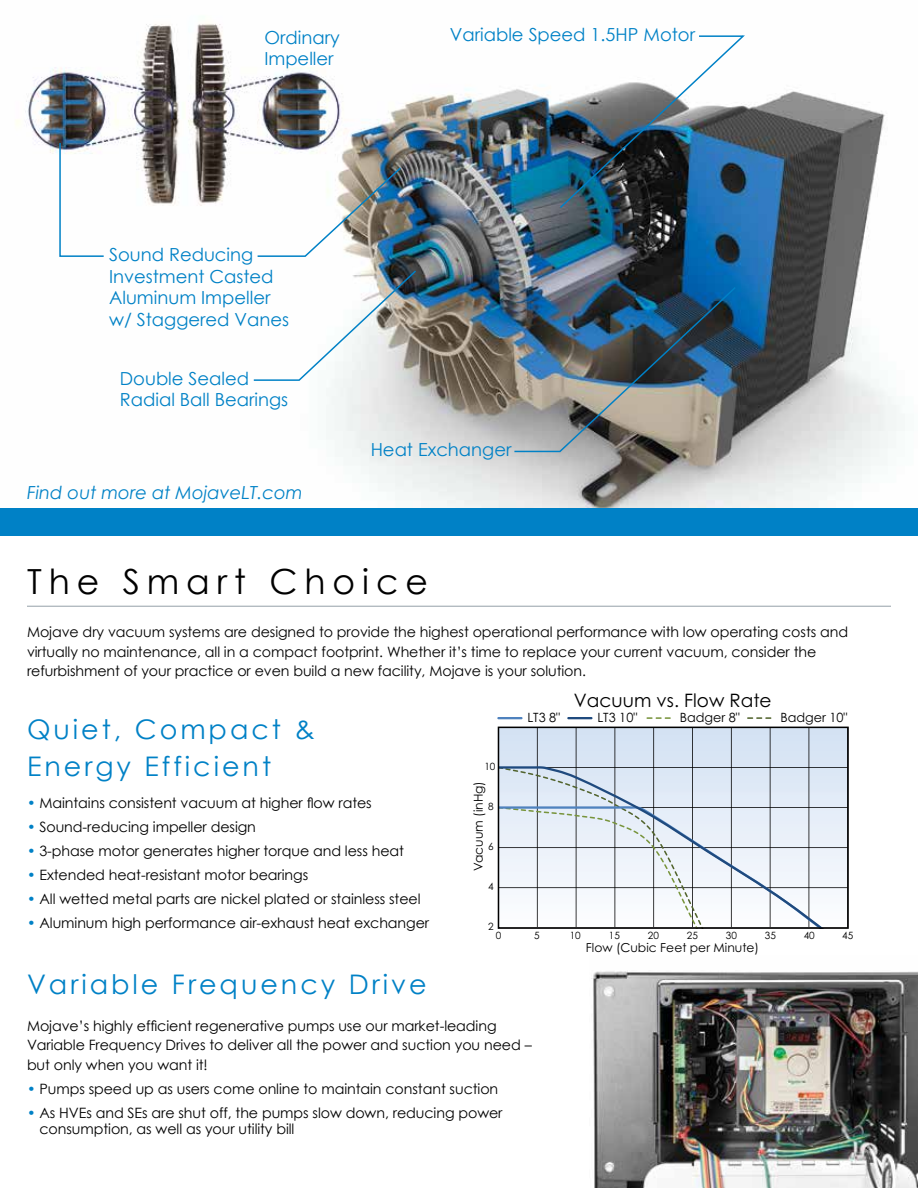
<style>
.page{position:relative;width:918px;height:1188px;background:#fff}
.page>*{position:absolute;margin:0;border:0;box-sizing:border-box;transform-origin:0 0}
.t1{font:34.65px "Century Gothic";letter-spacing:.2em;color:#000}
.t2{font:27px/37.5px "Century Gothic";letter-spacing:.11em;color:#0081c6}
.t3{font:18.45px "Century Gothic";color:#010101}
.t4{font:18px/21.6px "Century Gothic";color:#0081c6}
.t5{font:italic 18px "Century Gothic";color:#0081c6}
.t6{font:14.25px/19.5px "Century Gothic";letter-spacing:-.005em;color:#000}
.t7{font:12.75px "Century Gothic";color:#010101}
.t8{font:12.3px "Century Gothic";color:#010101}
.t9{font:10.05px "Century Gothic";color:#010101}
.s1{color:#0081c6}
</style>
<div class="page">
<img style="left:0;top:23px;width:918px;height:486px">
<div style="left:0;top:509px;width:918px;height:27px;background:#0081c6"></div>
<hr style="left:27px;top:606px;width:864px;height:1px;background:#95a0a9">
<img style="left:591px;top:971px;width:327px;height:217px">
<svg style="left:498px;top:727px;width:351px;height:202px"></svg>
<svg style="left:646px;top:717px;width:25px;height:2px"></svg>
<svg style="left:747px;top:717px;width:24px;height:2px"></svg>
<hr style="left:497px;top:717px;width:26px;height:2px;background:#4f82be">
<hr style="left:567px;top:717px;width:26px;height:2px;background:#1f4a7e">
<svg style="left:252px;top:269px;width:166px;height:113px"></svg>
<img style="left:513px;top:285px;width:224px;height:168px">
<img style="left:558px;top:35px;width:189px;height:175px">
<img style="left:256px;top:166px;width:147px;height:92px">
<svg style="left:59px;top:141px;width:46px;height:117px"></svg>
<p class="t4" style="left:264px;top:26px;width:77px">Ordinary</p>
<p class="t4" style="left:450px;top:23px;width:247px">Variable Speed 1.5HP Motor</p>
<p class="t4" style="left:264px;top:48px;width:71px">Impeller</p>
<p class="t4" style="left:109px;top:244px;width:182px">Sound Reducing<br>Investment Casted<br>Aluminum Impeller w/ Staggered Vanes</p>
<p class="t4" style="left:120px;top:367px;width:170px">Double Sealed<br>Radial Ball Bearings</p>
<p class="t5" style="left:27px;top:480px;width:277px">Find out more at MojaveLT.com</p>
<p class="t4" style="left:371px;top:439px;width:142px">Heat Exchanger</p>
<h1 class="t1" style="left:27px;top:557px;width:402px">The Smart Choice</h1>
<p class="t6" style="left:27px;top:622px;width:823px">Mojave dry vacuum systems are designed to provide the highest operational performance with low operating costs and virtually no maintenance, all in a compact footprint. Whether it’s time to replace your current vacuum, consider the refurbishment of your practice or even build a new facility, Mojave is your solution.</p>
<h2 class="t2" style="left:27px;top:710px;width:289px">Quiet, Compact &amp;<br>Energy Efficient</h2>
<p class="t6" style="left:27px;top:793px;width:346px"><span class="s1">•</span> Maintains consistent vacuum at higher flow rates</p>
<p class="t6" style="left:27px;top:817px;width:231px"><span class="s1">•</span> Sound-reducing impeller design</p>
<p class="t6" style="left:27px;top:841px;width:379px"><span class="s1">•</span> 3-phase motor generates higher torque and less heat</p>
<p class="t6" style="left:27px;top:865px;width:283px"><span class="s1">•</span> Extended heat-resistant motor bearings</p>
<p class="t6" style="left:27px;top:889px;width:395px"><span class="s1">•</span> All wetted metal parts are nickel plated or stainless steel</p>
<p class="t6" style="left:27px;top:913px;width:404px"><span class="s1">•</span> Aluminum high performance air-exhaust heat exchanger</p>
<p class="t3" style="left:574px;top:687px;width:199px">Vacuum vs. Flow Rate</p>
<p class="t9" style="left:484px;top:759px;width:13px">10</p>
<p class="t8" style="left:470px;top:871px;width:92px;rotate:-90deg">Vacuum (inHg)</p>
<p class="t9" style="left:488px;top:799px;width:7px">8</p>
<p class="t9" style="left:488px;top:839px;width:7px">6</p>
<p class="t9" style="left:488px;top:879px;width:7px">4</p>
<p class="t7" style="left:527px;top:709px;width:34px">LT3 8"</p>
<p class="t7" style="left:597px;top:709px;width:41px">LT3 10"</p>
<p class="t7" style="left:680px;top:709px;width:62px">Badger 8"</p>
<p class="t7" style="left:780px;top:709px;width:68px">Badger 10"</p>
<p class="t9" style="left:488px;top:919px;width:7px">2</p>
<p class="t9" style="left:496px;top:928px;width:7px">0</p>
<p class="t9" style="left:534px;top:928px;width:7px">5</p>
<p class="t9" style="left:570px;top:928px;width:13px">10</p>
<p class="t9" style="left:609px;top:928px;width:13px">15</p>
<p class="t9" style="left:648px;top:928px;width:13px">20</p>
<p class="t9" style="left:687px;top:928px;width:13px">25</p>
<p class="t9" style="left:726px;top:928px;width:13px">30</p>
<p class="t9" style="left:765px;top:928px;width:13px">35</p>
<p class="t9" style="left:804px;top:928px;width:13px">40</p>
<p class="t9" style="left:842px;top:928px;width:13px">45</p>
<p class="t8" style="left:586px;top:939px;width:175px">Flow (Cubic Feet per Minute)</p>
<h2 class="t2" style="left:27px;top:965px;width:401px">Variable Frequency Drive</h2>
<p class="t6" style="left:27px;top:1016px;width:506px">Mojave’s highly efficient regenerative pumps use our market-leading<br>Variable Frequency Drives to deliver all the power and suction you need – but only when you want it!</p>
<p class="t6" style="left:27px;top:1079px;width:473px"><span class="s1">•</span> Pumps speed up as users come online to maintain constant suction</p>
<p class="t6" style="left:39px;top:1104px;width:465px;line-height:16.5px;text-indent:-12px"><span class="s1">•</span> As HVEs and SEs are shut off, the pumps slow down, reducing power consumption, as well as your utility bill</p>
</div>
